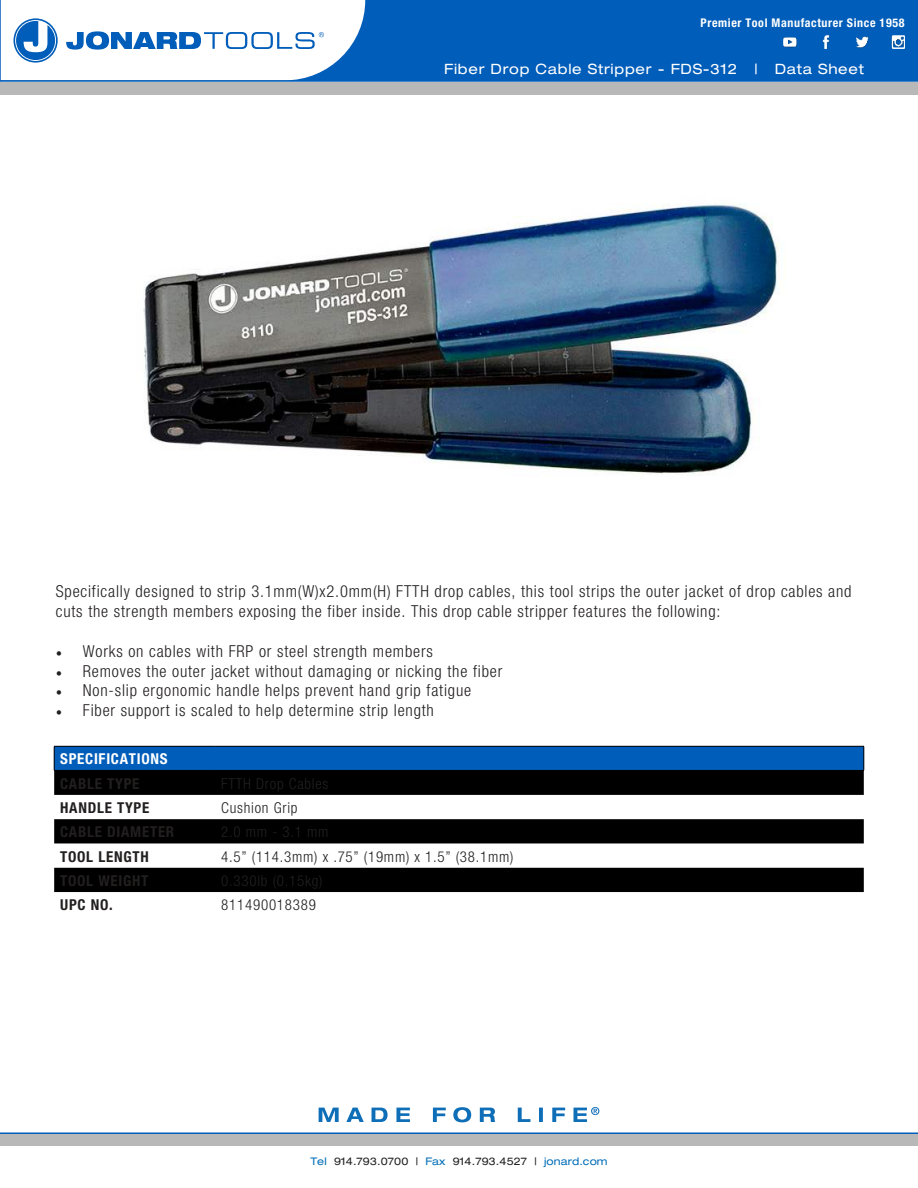
<style>
.page{position:relative;width:918px;height:1188px;background:#fff}
.page>*{position:absolute;margin:0;border:0;box-sizing:border-box;transform-origin:0 0}
.t1{font:300 condensed 16.5px/19.8px "Helvetica Neue";letter-spacing:.05em;color:#221f1f}
.t2{font:300 condensed 15px "Helvetica Neue";letter-spacing:.05em;color:#221f1f}
.t3{font:700 condensed 15px "Helvetica Neue";letter-spacing:.05em;color:#221f1f}
.t4{font:700 condensed 15px "Helvetica Neue";letter-spacing:.05em;color:#fff}
.t5{font:expanded 14.25px "Helvetica Neue";letter-spacing:.05em;color:#fff}
.t6{font:700 condensed 12px "Helvetica Neue";letter-spacing:.05em;color:#fff}
.t7{font:expanded 10.5px "Helvetica Neue";letter-spacing:.01em;color:#221f1f}
.s1{font-family:"Minion Pro";font-weight:400;font-stretch:normal}
.s2{color:#006db7}
</style>
<div class="page">
<div style="left:1px;top:0;width:917px;height:81px;background:#005db9"></div>
<div style="left:0;top:82px;width:918px;height:12px;background:#b8b8b8"></div>
<div style="left:0;top:1134px;width:918px;height:12px;background:#b8b8b8"></div>
<svg style="left:319px;top:1107px;width:280px;height:15px"></svg>
<hr style="left:0;top:1132px;width:918px;height:2px;background:#005db9">
<svg style="left:1px;top:0;width:364px;height:80px;background:#d9e7f4"></svg>
<hr style="left:0;top:80px;width:918px;height:2px;background:#005db9">
<img style="left:783px;top:35px;width:121px;height:14px">
<div style="left:54px;top:746px;width:810px;height:24px;background:#005db9"></div>
<svg style="left:54px;top:771px;width:810px;height:121px;fill:#000"></svg>
<hr style="left:54px;top:746px;width:161px;height:1px;background:#000">
<svg style="left:54px;top:746px;width:1px;height:24px"></svg>
<hr style="left:215px;top:746px;width:649px;height:1px;background:#000">
<svg style="left:864px;top:746px;width:1px;height:24px"></svg>
<hr style="left:54px;top:770px;width:161px;height:1px;background:#000">
<hr style="left:215px;top:770px;width:649px;height:1px;background:#000">
<img style="left:143px;top:203px;width:636px;height:272px">
<p class="t6" style="left:701px;top:16px;width:205px">Premier Tool Manufacturer Since 1958</p>
<p class="t5" style="left:444px;top:63px;width:421px">Fiber Drop Cable Stripper - FDS-312 | Data Sheet</p>
<p class="t1" style="left:56px;top:583px;width:797px">Specifically designed to strip 3.1mm(W)x2.0mm(H) FTTH drop cables, this tool strips the outer jacket of drop cables and cuts the strength members exposing the fiber inside. This drop cable stripper features the following:</p>
<p class="t1" style="left:56px;top:643px;width:379px"><span class="s1">•</span> Works on cables with FRP or steel strength members</p>
<p class="t1" style="left:56px;top:662px;width:448px"><span class="s1">•</span> Removes the outer jacket without damaging or nicking the fiber</p>
<p class="t1" style="left:56px;top:682px;width:417px"><span class="s1">•</span> Non-slip ergonomic handle helps prevent hand grip fatigue</p>
<p class="t1" style="left:56px;top:702px;width:380px"><span class="s1">•</span> Fiber support is scaled to help determine strip length</p>
<p class="t4" style="left:60px;top:750px;width:109px">SPECIFICATIONS</p>
<p class="t3" style="left:60px;top:775px;width:81px">CABLE TYPE</p>
<p class="t2" style="left:221px;top:778px;width:109px">FTTH Drop Cables</p>
<p class="t3" style="left:60px;top:799px;width:91px">HANDLE TYPE</p>
<p class="t2" style="left:221px;top:802px;width:78px">Cushion Grip</p>
<p class="t3" style="left:60px;top:823px;width:116px">CABLE DIAMETER</p>
<p class="t2" style="left:221px;top:827px;width:109px">2.0 mm - 3.1 mm</p>
<p class="t3" style="left:60px;top:848px;width:90px">TOOL LENGTH</p>
<p class="t2" style="left:221px;top:851px;width:294px">4.5” (114.3mm) x .75” (19mm) x 1.5” (38.1mm)</p>
<p class="t3" style="left:60px;top:872px;width:90px">TOOL WEIGHT</p>
<p class="t2" style="left:221px;top:875px;width:103px">0.330lb (0.15kg)</p>
<p class="t3" style="left:60px;top:896px;width:54px">UPC NO.</p>
<p class="t2" style="left:221px;top:899px;width:96px">811490018389</p>
<p class="t7" style="left:310px;top:1158px;width:299px"><span class="s2">Tel</span> 914.793.0700 | <span class="s2">Fax</span> 914.793.4527 | <span class="s2">jonard.com</span></p>
</div>
